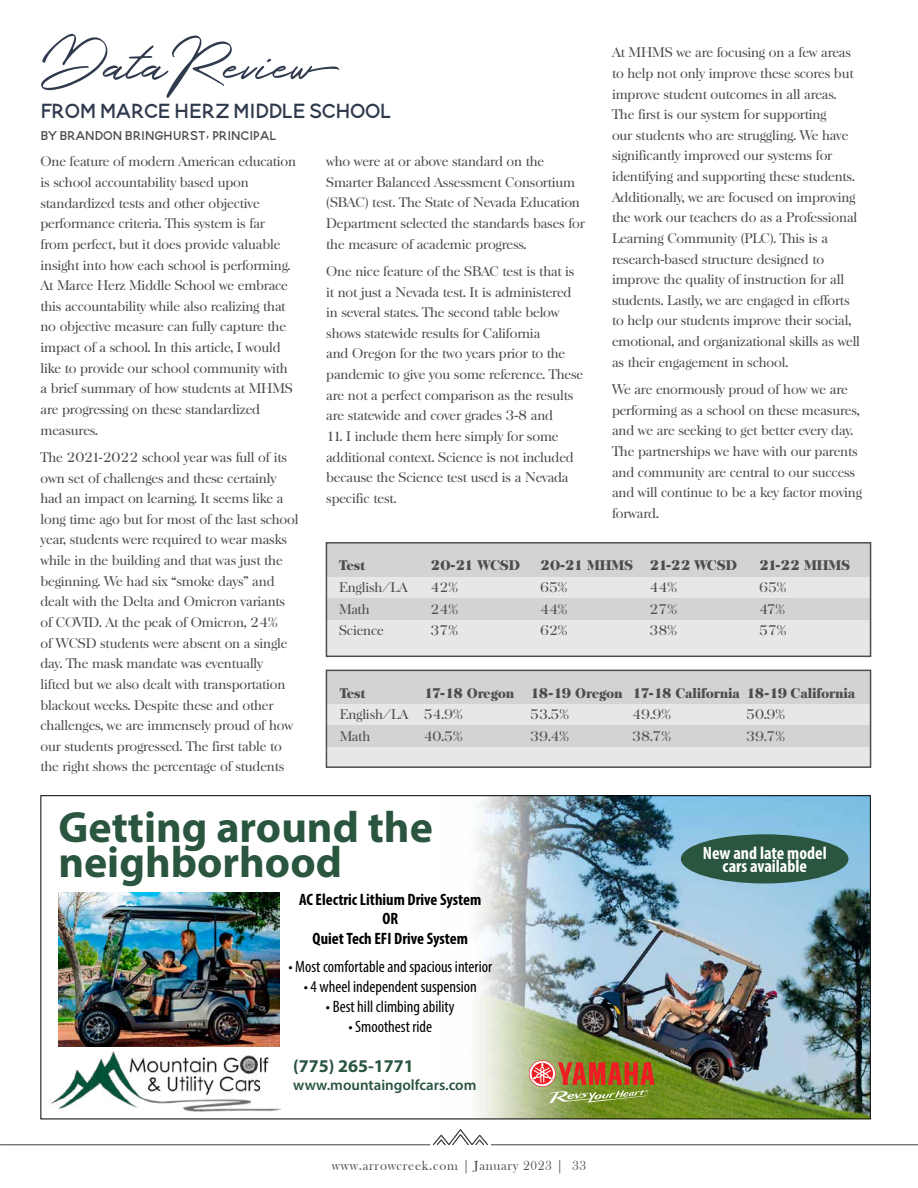
<style>
.page{position:relative;width:918px;height:1188px;background:#fff}
.page>*{position:absolute;margin:0;border:0;box-sizing:border-box;transform-origin:0 0}
.t1{font:64.5px "Holland";color:#303a4d}
.t2{font:700 43.95px/35.2px "Myriad Pro";color:#2a553f}
.t3{font:36px "Blooming Elegant Sans";letter-spacing:-.01em;color:#303a4d}
.t4{font:22.5px "Blooming Elegant Sans";color:#4d4d4f}
.t5{font:700 18px "Myriad Pro";color:#2a553f}
.t6{font:700 condensed 17.85px/13.5px "Myriad Pro";color:#fff;text-align:center}
.t7{font:condensed 16.5px "Myriad Pro";color:#000}
.t8{font:700 condensed 16.5px/19.5px "Myriad Pro";color:#000;text-align:center}
.t9{font:600 15px "Myriad Pro";color:#2a553f}
.t10{font:13.5px/20.7px "Baskerville Serial";letter-spacing:-.01em;color:#4d4d4f}
.t11{font:900 13.5px "Baskerville Serial";letter-spacing:-.01em;color:#4d4d4f}
.t12{font:13.5px "Bask Old Face";letter-spacing:.05em;color:#4d4d4f}
</style>
<div class="page">
<div style="left:326px;top:543px;width:545px;height:113px;background:#e6e7e8"></div>
<div style="left:326px;top:670px;width:545px;height:98px;background:#e6e7e8"></div>
<div style="left:326px;top:543px;width:545px;height:33px;background:#d1d3d4"></div>
<div style="left:326px;top:598px;width:545px;height:22px;background:#d1d3d4"></div>
<div style="left:326px;top:726px;width:545px;height:21px;background:#d1d3d4"></div>
<div style="left:326px;top:670px;width:545px;height:33px;background:#d1d3d4"></div>
<svg style="left:433px;top:1129px;width:55px;height:16px"></svg>
<hr style="left:491px;top:1144px;width:427px;height:1px;background:#414042">
<hr style="left:0;top:1144px;width:430px;height:1px;background:#414042">
<div style="left:326px;top:542px;width:545px;height:115px;border:2px solid #4d4d4f"></div>
<div style="left:326px;top:670px;width:545px;height:98px;border:2px solid #4d4d4f"></div>
<img style="left:474px;top:797px;width:395px;height:320px">
<svg style="left:529px;top:1060px;width:27px;height:27px"></svg>
<div style="left:530px;top:1061px;width:25px;height:25px;background:#fff;border-radius:50%"></div>
<svg style="left:531px;top:1061px;width:124px;height:42px;background:#ab7d44"></svg>
<img style="left:48px;top:1052px;width:232px;height:60px">
<div style="left:681px;top:834px;width:167px;height:49px;background:#2a553f;border-radius:50%"></div>
<img style="left:58px;top:893px;width:221px;height:154px">
<h1 class="t1" style="left:40px;top:16px;width:274px">DataReview</h1>
<h3 class="t3" style="left:40px;top:85px;width:352px">from marce herz middle school</h3>
<p class="t10" style="left:40px;top:152px;width:257px">One feature of modern American education is school accountability based upon standardized tests and other objective performance criteria. This system is far from perfect, but it does provide valuable insight into how each school is performing.<br>At Marce Herz Middle School we embrace this accountability while also realizing that no objective measure can fully capture the impact of a school. In this article, I would like to provide our school community with a brief summary of how students at MHMS are progressing on these standardized measures.</p>
<p class="t10" style="left:40px;top:447px;width:260px">The 2021-2022 school year was full of its own set of challenges and these certainly had an impact on learning. It seems like a long time ago but for most of the last school year, students were required to wear masks while in the building and that was just the beginning. We had six “smoke days” and dealt with the Delta and Omicron variants of COVID. At the peak of Omicron, 24%<br>of WCSD students were absent on a single day. The mask mandate was eventually<br>lifted but we also dealt with transportation blackout weeks. Despite these and other challenges, we are immensely proud of how our students progressed. The first table to the right shows the percentage of students</p>
<p class="t10" style="left:612px;top:42px;width:250px">At MHMS we are focusing on a few areas to help not only improve these scores but improve student outcomes in all areas.<br>The first is our system for supporting<br>our students who are struggling. We have significantly improved our systems for identifying and supporting these students.<br>Additionally, we are focused on improving the work our teachers do as a Professional Learning Community (PLC). This is a research-based structure designed to improve the quality of instruction for all students. Lastly, we are engaged in efforts to help our students improve their social, emotional, and organizational skills as well as their engagement in school.</p>
<p class="t10" style="left:612px;top:379px;width:252px">We are enormously proud of how we are performing as a school on these measures, and we are seeking to get better every day.<br>The partnerships we have with our parents and community are central to our success and will continue to be a key factor moving forward.</p>
<h3 class="t4" style="left:40px;top:119px;width:237px">By brandon bringhurst, principal</h3>
<p class="t10" style="left:326px;top:151px;width:260px">who were at or above standard on the Smarter Balanced Assessment Consortium (SBAC) test. The State of Nevada Education Department selected the standards bases for the measure of academic progress.</p>
<p class="t10" style="left:326px;top:261px;width:258px">One nice feature of the SBAC test is that is it not just a Nevada test. It is administered in several states. The second table below shows statewide results for California<br>and Oregon for the two years prior to the pandemic to give you some reference. These are not a perfect comparison as the results are statewide and cover grades 3-8 and</p>
<p class="t10" style="left:326px;top:426px;width:249px">11. I include them here simply for some additional context. Science is not included because the Science test used is a Nevada specific test.</p>
<p class="t11" style="left:339px;top:557px;width:28px">Test</p>
<p class="t11" style="left:431px;top:557px;width:91px">20-21 WCSD</p>
<p class="t11" style="left:540px;top:557px;width:198px">20-21 MHMS 21-22 WCSD</p>
<p class="t11" style="left:759px;top:557px;width:92px">21-22 MHMS</p>
<p class="t10" style="left:339px;top:577px;width:70px">English/LA</p>
<p class="t10" style="left:431px;top:577px;width:29px">42%</p>
<p class="t10" style="left:540px;top:577px;width:29px">65%</p>
<p class="t10" style="left:650px;top:577px;width:29px">44%</p>
<p class="t10" style="left:759px;top:577px;width:29px">65%</p>
<p class="t10" style="left:339px;top:599px;width:32px">Math</p>
<p class="t10" style="left:431px;top:599px;width:29px">24%</p>
<p class="t10" style="left:540px;top:599px;width:29px">44%</p>
<p class="t10" style="left:650px;top:599px;width:29px">27%</p>
<p class="t10" style="left:759px;top:599px;width:28px">47%</p>
<p class="t10" style="left:339px;top:621px;width:46px">Science</p>
<p class="t10" style="left:431px;top:621px;width:29px">37%</p>
<p class="t10" style="left:540px;top:621px;width:29px">62%</p>
<p class="t10" style="left:650px;top:621px;width:29px">38%</p>
<p class="t10" style="left:759px;top:621px;width:29px">57%</p>
<p class="t11" style="left:340px;top:684px;width:27px">Test</p>
<p class="t11" style="left:424px;top:684px;width:433px">17-18 Oregon 18-19 Oregon 17-18 California 18-19 California</p>
<p class="t10" style="left:340px;top:704px;width:124px">English/LA 54.9%</p>
<p class="t10" style="left:530px;top:704px;width:40px">53.5%</p>
<p class="t10" style="left:632px;top:704px;width:40px">49.9%</p>
<p class="t10" style="left:746px;top:704px;width:40px">50.9%</p>
<p class="t10" style="left:340px;top:726px;width:32px">Math</p>
<p class="t10" style="left:424px;top:726px;width:40px">40.5%</p>
<p class="t10" style="left:530px;top:726px;width:40px">39.4%</p>
<p class="t10" style="left:632px;top:726px;width:40px">38.7%</p>
<p class="t10" style="left:746px;top:726px;width:40px">39.7%</p>
<h2 class="t2" style="left:58px;top:808px;width:376px">Getting around the neighborhood</h2>
<p class="t8" style="left:299px;top:889px;width:184px">AC Electric Lithium Drive System<br>OR<br>Quiet Tech EFI Drive System</p>
<p class="t7" style="left:288px;top:957px;width:205px">• Most comfortable and spacious interior</p>
<p class="t7" style="left:304px;top:977px;width:175px">• 4 wheel independent suspension</p>
<p class="t7" style="left:326px;top:997px;width:130px">• Best hill climbing ability</p>
<p class="t7" style="left:348px;top:1016px;width:85px">• Smoothest ride</p>
<h3 class="t5" style="left:293px;top:1054px;width:122px">(775) 265-1771</h3>
<p class="t9" style="left:293px;top:1076px;width:185px">www.mountaingolfcars.com</p>
<p class="t12" style="left:332px;top:1158px;width:256px">www.arrowcreek.com | January 2023 | 33</p>
<h3 class="t6" style="left:703px;top:846px;width:125px">New and late model cars available</h3>
</div>
